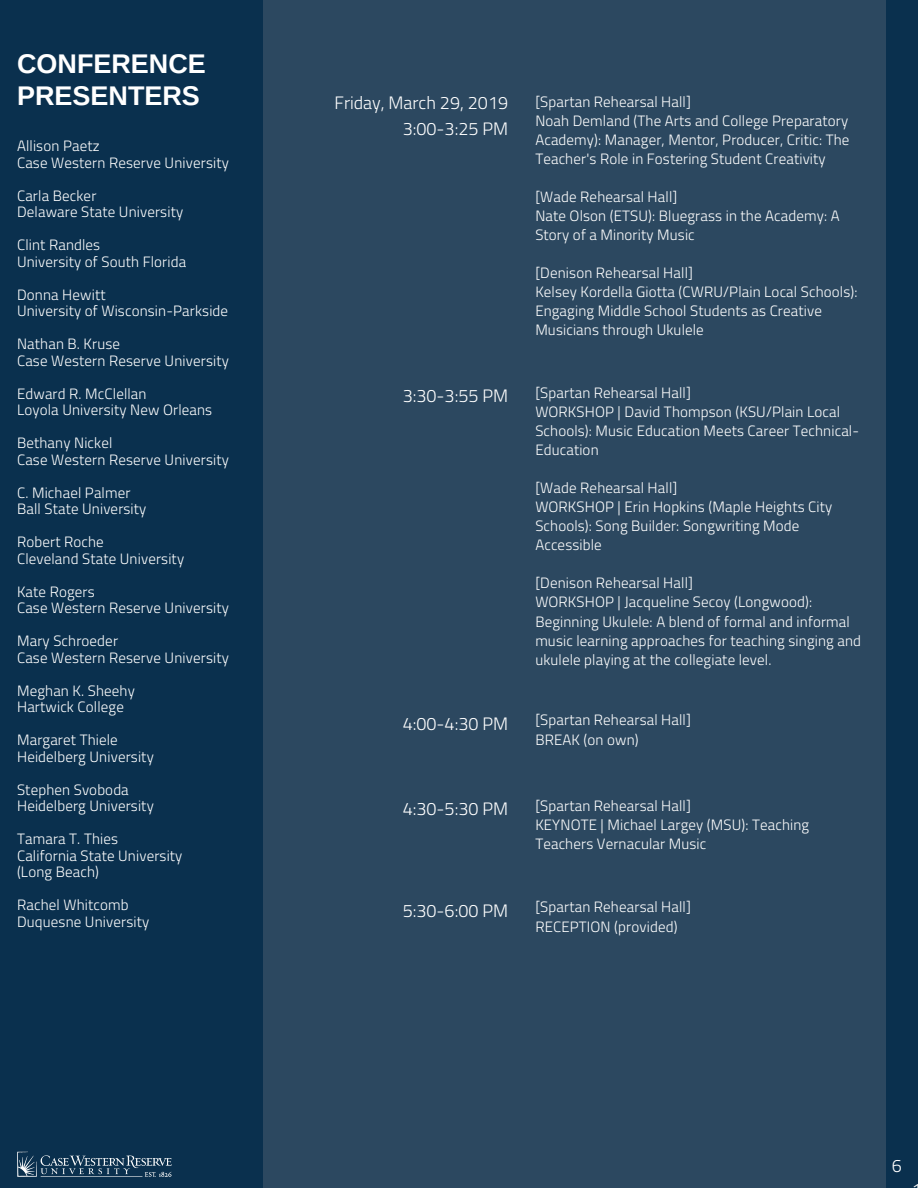
<style>
.page{position:relative;width:918px;height:1188px;background:#0a304e}
.page>*{position:absolute;margin:0;border:0;box-sizing:border-box;transform-origin:0 0}
.t1{font:700 27px/31.8px "Arimo";color:#fff}
.t2{font:300 18px "Titillium Web";color:#fff}
.t3{font:300 15px/19px "Titillium Web";letter-spacing:.01em;color:#fff}
</style>
<div class="page">
<div style="left:264px;top:0;width:622px;height:1188px;background:#2c4860"></div>
<img style="left:17px;top:1151px;width:154px;height:25px">
<h1 class="t1" style="left:17px;top:48px;width:190px">CONFERENCE<br>PRESENTERS</h1>
<p class="t3" style="left:17px;top:137px;width:213px;line-height:16.5px">Allison Paetz<br>Case Western Reserve University</p>
<p class="t3" style="left:17px;top:187px;width:168px;line-height:16.5px">Carla Becker<br>Delaware State University</p>
<p class="t3" style="left:17px;top:236px;width:171px;line-height:16.5px">Clint Randles<br>University of South Florida</p>
<p class="t3" style="left:17px;top:286px;width:213px;line-height:16.5px">Donna Hewitt<br>University of Wisconsin-Parkside</p>
<p class="t3" style="left:17px;top:335px;width:213px;line-height:16.5px">Nathan B. Kruse<br>Case Western Reserve University</p>
<p class="t3" style="left:17px;top:385px;width:197px;line-height:16.5px">Edward R. McClellan<br>Loyola University New Orleans</p>
<p class="t3" style="left:17px;top:434px;width:213px;line-height:16.5px">Bethany Nickel<br>Case Western Reserve University</p>
<p class="t3" style="left:17px;top:484px;width:131px;line-height:16.5px">C. Michael Palmer<br>Ball State University</p>
<p class="t3" style="left:17px;top:533px;width:169px;line-height:16.5px">Robert Roche<br>Cleveland State University</p>
<p class="t3" style="left:17px;top:583px;width:213px;line-height:16.5px">Kate Rogers<br>Case Western Reserve University</p>
<p class="t3" style="left:17px;top:632px;width:213px;line-height:16.5px">Mary Schroeder<br>Case Western Reserve University</p>
<p class="t3" style="left:17px;top:682px;width:119px;line-height:16.5px">Meghan K. Sheehy<br>Hartwick College</p>
<p class="t3" style="left:17px;top:731px;width:138px;line-height:16.5px">Margaret Thiele<br>Heidelberg University</p>
<p class="t3" style="left:17px;top:781px;width:138px;line-height:16.5px">Stephen Svoboda<br>Heidelberg University</p>
<p class="t3" style="left:17px;top:830px;width:167px;line-height:16.5px">Tamara T. Thies<br>California State University (Long Beach)</p>
<p class="t3" style="left:17px;top:896px;width:134px;line-height:16.5px">Rachel Whitcomb<br>Duquesne University</p>
<p class="t2" style="left:335px;top:89px;width:175px">Friday, March 29, 2019</p>
<p class="t3" style="left:535px;top:92px;width:316px">[Spartan Rehearsal Hall]<br>Noah Demland (The Arts and College Preparatory Academy): Manager, Mentor, Producer, Critic: The Teacher's Role in Fostering Student Creativity</p>
<p class="t3" style="left:535px;top:187px;width:306px">[Wade Rehearsal Hall]<br>Nate Olson (ETSU): Bluegrass in the Academy: A<br>Story of a Minority Music</p>
<p class="t3" style="left:535px;top:263px;width:324px">[Denison Rehearsal Hall]<br>Kelsey Kordella Giotta (CWRU/Plain Local Schools):<br>Engaging Middle School Students as Creative Musicians through Ukulele</p>
<p class="t2" style="left:403px;top:114px;width:107px">3:00-3:25 PM</p>
<p class="t2" style="left:403px;top:382px;width:107px">3:30-3:55 PM</p>
<p class="t3" style="left:535px;top:383px;width:325px">[Spartan Rehearsal Hall]<br>WORKSHOP | David Thompson (KSU/Plain Local Schools): Music Education Meets Career Technical-Education</p>
<p class="t3" style="left:535px;top:478px;width:299px">[Wade Rehearsal Hall]<br>WORKSHOP | Erin Hopkins (Maple Heights City<br>Schools): Song Builder: Songwriting Mode<br>Accessible</p>
<p class="t3" style="left:535px;top:573px;width:327px">[Denison Rehearsal Hall]<br>WORKSHOP | Jacqueline Secoy (Longwood):<br>Beginning Ukulele: A blend of formal and informal music learning approaches for teaching singing and ukulele playing at the collegiate level.</p>
<p class="t2" style="left:403px;top:709px;width:107px">4:00-4:30 PM</p>
<p class="t3" style="left:535px;top:710px;width:157px">[Spartan Rehearsal Hall]<br>BREAK (on own)</p>
<p class="t2" style="left:403px;top:795px;width:107px">4:30-5:30 PM</p>
<p class="t2" style="left:403px;top:896px;width:107px">5:30-6:00 PM</p>
<p class="t3" style="left:535px;top:796px;width:275px">[Spartan Rehearsal Hall]<br>KEYNOTE | Michael Largey (MSU): Teaching<br>Teachers Vernacular Music</p>
<p class="t3" style="left:535px;top:897px;width:157px">[Spartan Rehearsal Hall]<br>RECEPTION (provided)</p>
<p class="t2" style="left:892px;top:1152px;width:12px">6</p>
</div>
